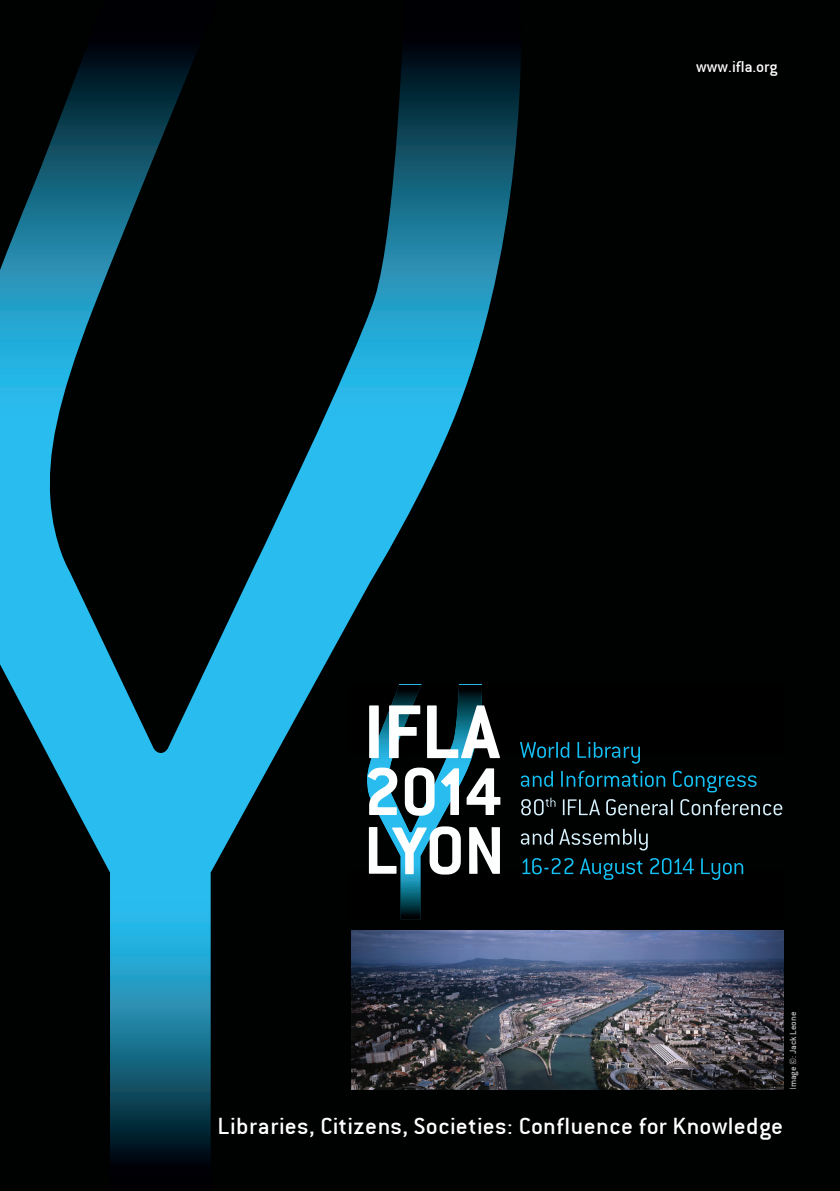
<style>
.page{position:relative;width:840px;height:1191px;background:#fff}
.page>*{position:absolute;margin:0;border:0;box-sizing:border-box;transform-origin:0 0}
.t1{font:26px "Conduit ITC";letter-spacing:.02em;color:#fff}
.t2{font:17.4px "Conduit ITC";color:#fff}
.t3{font:10px "Conduit ITC";letter-spacing:-.015em;color:#fff}
</style>
<div class="page">
<div style="left:0;top:0;width:839px;height:1191px;background:#000101"></div>
<img style="left:532px;top:742px;width:250px;height:138px">
<svg style="left:531px;top:742px;width:38px;height:16px"></svg>
<svg style="left:577px;top:741px;width:62px;height:22px"></svg>
<svg style="left:532px;top:771px;width:20px;height:15px"></svg>
<svg style="left:561px;top:770px;width:104px;height:17px"></svg>
<svg style="left:672px;top:770px;width:84px;height:22px"></svg>
<svg style="left:532px;top:797px;width:23px;height:18px"></svg>
<svg style="left:562px;top:799px;width:37px;height:16px"></svg>
<svg style="left:606px;top:799px;width:66px;height:16px"></svg>
<svg style="left:680px;top:799px;width:101px;height:16px"></svg>
<svg style="left:532px;top:829px;width:20px;height:15px"></svg>
<svg style="left:559px;top:829px;width:88px;height:21px"></svg>
<svg style="left:532px;top:858px;width:41px;height:16px"></svg>
<svg style="left:579px;top:858px;width:63px;height:21px"></svg>
<svg style="left:649px;top:858px;width:44px;height:16px"></svg>
<svg style="left:700px;top:858px;width:42px;height:22px"></svg>
<img style="left:531px;top:930px;width:251px;height:159px">
<img style="left:0;top:46px;width:531px;height:1118px">
<p class="t2" style="left:695px;top:57px;width:83px">www.ifla.org</p>
<p class="t3" style="left:786px;top:1089px;width:79px;rotate:-90deg">Image ©: Jack Leone</p>
<p class="t1" style="left:217px;top:1111px;width:566px">Libraries, Citizens, Societies: Confluence for Knowledge</p>
</div>
